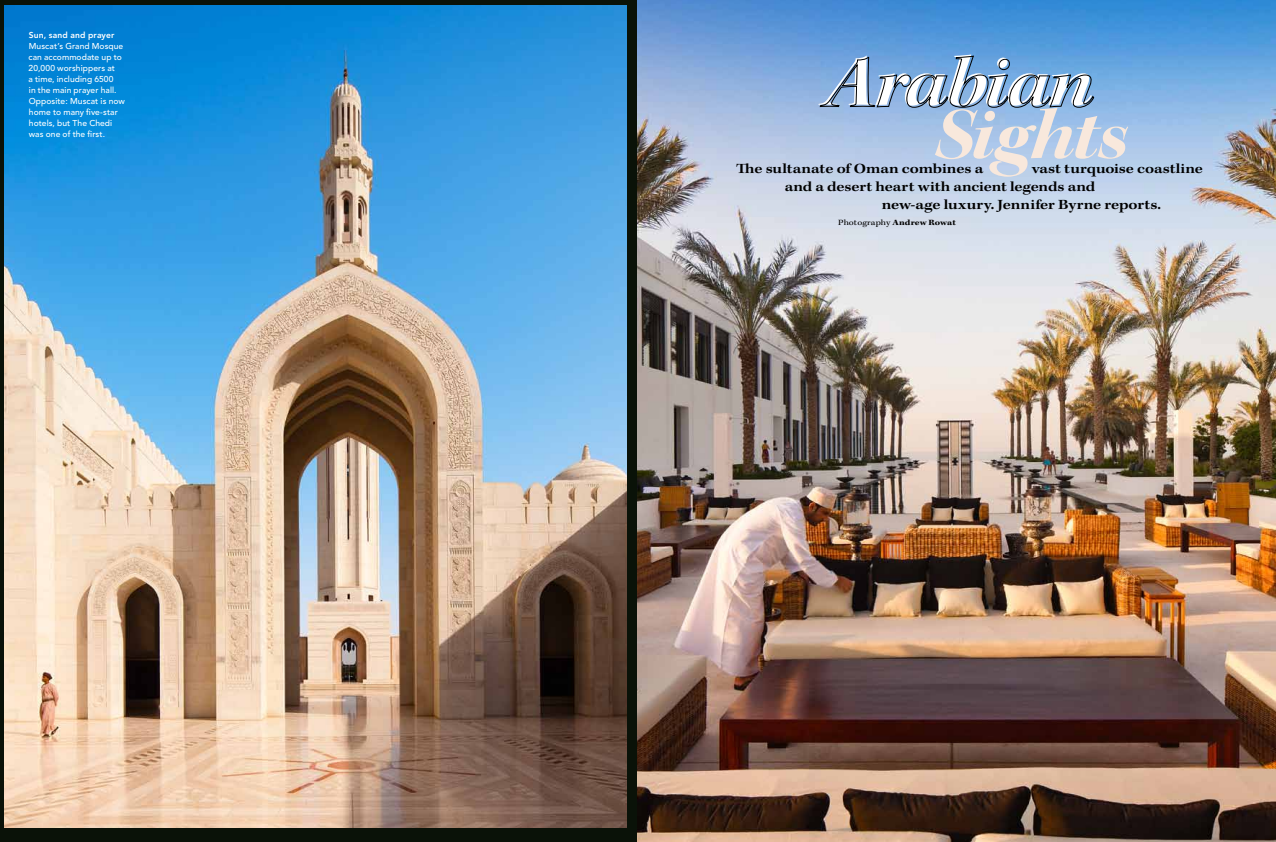
<style>
.page{position:relative;width:1276px;height:842px;background:#fff}
.page>*{position:absolute;margin:0;border:0;box-sizing:border-box;transform-origin:0 0}
.t1{font:72px "Kepler Std Bold Ext It Disp";letter-spacing:-.025em;color:#fff}
.t2{font:72px "Kepler Std Bold Ext It Disp";letter-spacing:-.015em;color:#f8e8dc}
.t3{font:600 expanded 14px/18px "Kepler Std";color:#000}
.t4{font:500 8.5px/11px "Avenir";letter-spacing:.01em;color:#fff}
.t5{font:800 8.5px "Avenir";letter-spacing:.02em;color:#fff}
.t6{font:expanded 8px "Kepler Std";letter-spacing:.01em;color:#000}
.s1{font-weight:700}
</style>
<div class="page">
<div style="left:0;top:0;width:638px;height:842px;background:#0a1208"></div>
<img style="left:638px;top:0;width:638px;height:842px">
<img style="left:4px;top:6px;width:622px;height:822px">
<svg style="left:819px;top:56px;width:275px;height:52px"></svg>
<p class="t5" style="left:29px;top:30px;width:87px">Sun, sand and prayer</p>
<p class="t4" style="left:28px;top:40px;width:98px">Muscat’s Grand Mosque can accommodate up to<br>20,000 worshippers at<br>a time, including 6500<br>in the main prayer hall.<br>Opposite: Muscat is now home to many five-star hotels, but The Chedi was one of the first.</p>
<h1 class="t1" style="left:824px;top:39px;width:269px">Arabian</h1>
<h1 class="t2" style="left:933px;top:92px;width:196px">Sights</h1>
<h2 class="t3" style="left:881px;top:178px;width:281px;text-indent:-97px">and a desert heart with ancient legends and<br>new-age luxury. Jennifer Byrne reports.</h2>
<p class="t6" style="left:838px;top:218px;width:119px">Photography <span class="s1">Andrew Rowat</span></p>
<h2 class="t3" style="left:736px;top:160px;width:248px">The sultanate of Oman combines a</h2>
<h2 class="t3" style="left:1031px;top:160px;width:173px">vast turquoise coastline</h2>
</div>
